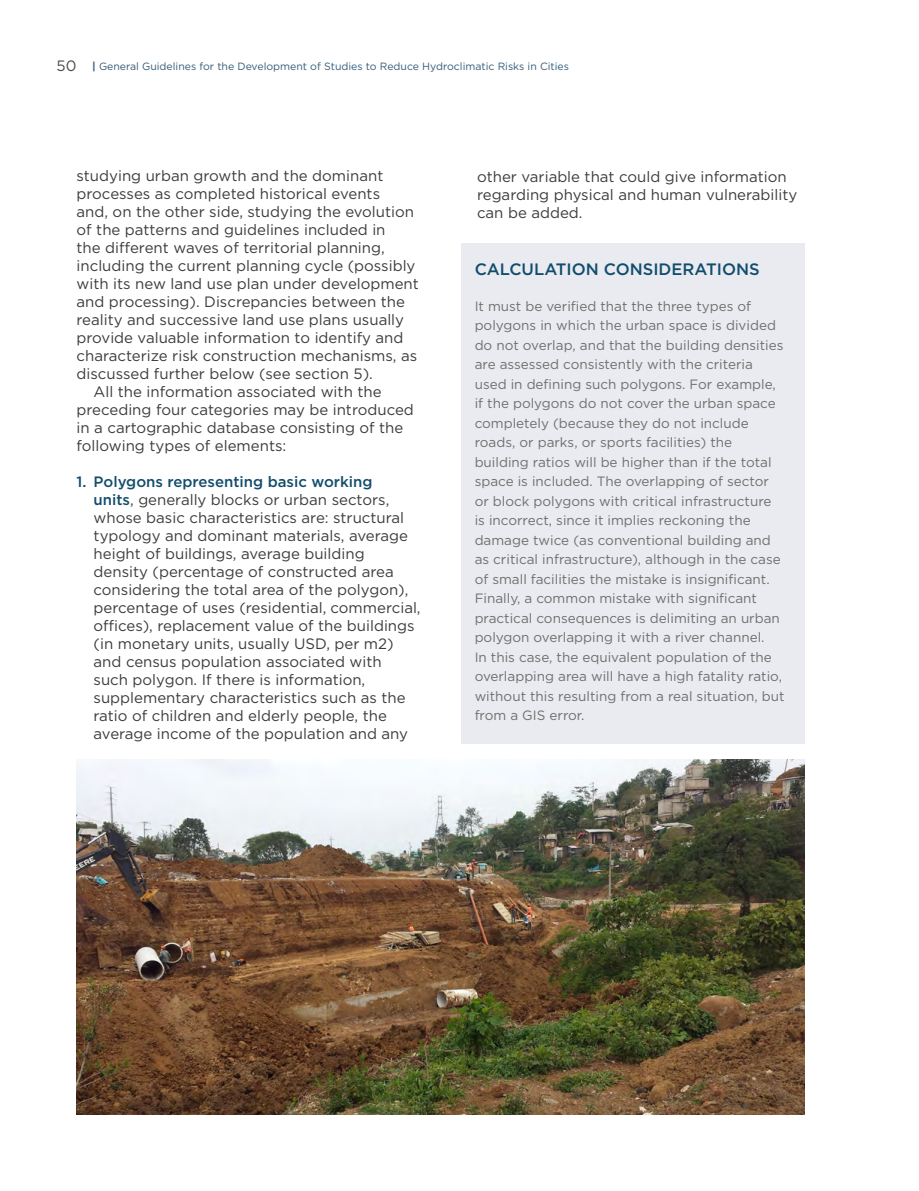
<style>
.page{position:relative;width:919px;height:1191px;background:#fff}
.page>*{position:absolute;margin:0;border:0;box-sizing:border-box;transform-origin:0 0}
.t1{font:500 16.5px "Gotham";color:#124d6d}
.t2{font:15px/18px "Gotham";color:#3c3c3b}
.t3{font:13.5px/19.5px "Gotham";color:#706f6f}
.t4{font:10.5px "Gotham";color:#345c7a}
.s1{font-size:15px;color:#4a4a49}
.s2{font-weight:700}
.s3{font-weight:500;color:#124d6d}
</style>
<div class="page">
<img style="left:77px;top:759px;width:727px;height:355px">
<div style="left:461px;top:243px;width:344px;height:501px;background:#e9ebf0"></div>
<p class="t4" style="left:57px;top:60px;width:514px"><span class="s1">50</span> <span class="s2">|</span> General Guidelines for the Development of Studies to Reduce Hydroclimatic Risks in Cities</p>
<p class="t2" style="left:77px;top:166px;width:308px">studying urban growth and the dominant</p>
<p class="t2" style="left:77px;top:184px;width:305px">processes as completed historical events</p>
<p class="t2" style="left:77px;top:202px;width:339px">and, on the other side, studying the evolution</p>
<p class="t2" style="left:77px;top:220px;width:310px">of the patterns and guidelines included in</p>
<p class="t2" style="left:77px;top:238px;width:310px">the different waves of territorial planning,</p>
<p class="t2" style="left:77px;top:256px;width:340px">including the current planning cycle (possibly</p>
<p class="t2" style="left:77px;top:274px;width:344px">with its new land use plan under development</p>
<p class="t2" style="left:77px;top:292px;width:330px">and processing). Discrepancies between the</p>
<p class="t2" style="left:77px;top:310px;width:329px">reality and successive land use plans usually</p>
<p class="t2" style="left:77px;top:328px;width:328px">provide valuable information to identify and</p>
<p class="t2" style="left:77px;top:346px;width:342px">characterize risk construction mechanisms, as</p>
<p class="t2" style="left:77px;top:364px;width:298px">discussed further below (see section 5).</p>
<p class="t2" style="left:94px;top:382px;width:289px">All the information associated with the</p>
<p class="t2" style="left:77px;top:400px;width:339px">preceding four categories may be introduced</p>
<p class="t2" style="left:77px;top:418px;width:328px">in a cartographic database consisting of the</p>
<p class="t2" style="left:77px;top:436px;width:211px">following types of elements:</p>
<p class="t2" style="left:94px;top:472px;width:328px;text-indent:-17px"><span class="s3">1. Polygons representing basic working<br>units</span>, generally blocks or urban sectors, whose basic characteristics are: structural typology and dominant materials, average height of buildings, average building density (percentage of constructed area considering the total area of the polygon), percentage of uses (residential, commercial, offices), replacement value of the buildings (in monetary units, usually USD, per m2) and census population associated with<br>such polygon. If there is information, supplementary characteristics such as the ratio of children and elderly people, the average income of the population and any</p>
<p class="t2" style="left:477px;top:167px;width:322px">other variable that could give information regarding physical and human vulnerability can be added.</p>
<p class="t1" style="left:474px;top:259px;width:286px">CALCULATION CONSIDERATIONS</p>
<p class="t3" style="left:474px;top:296px;width:311px">It must be verified that the three types of polygons in which the urban space is divided do not overlap, and that the building densities are assessed consistently with the criteria used in defining such polygons. For example, if the polygons do not cover the urban space completely (because they do not include roads, or parks, or sports facilities) the building ratios will be higher than if the total space is included. The overlapping of sector or block polygons with critical infrastructure is incorrect, since it implies reckoning the damage twice (as conventional building and as critical infrastructure), although in the case of small facilities the mistake is insignificant.<br>Finally, a common mistake with significant practical consequences is delimiting an urban polygon overlapping it with a river channel.<br>In this case, the equivalent population of the overlapping area will have a high fatality ratio, without this resulting from a real situation, but from a GIS error.</p>
</div>
